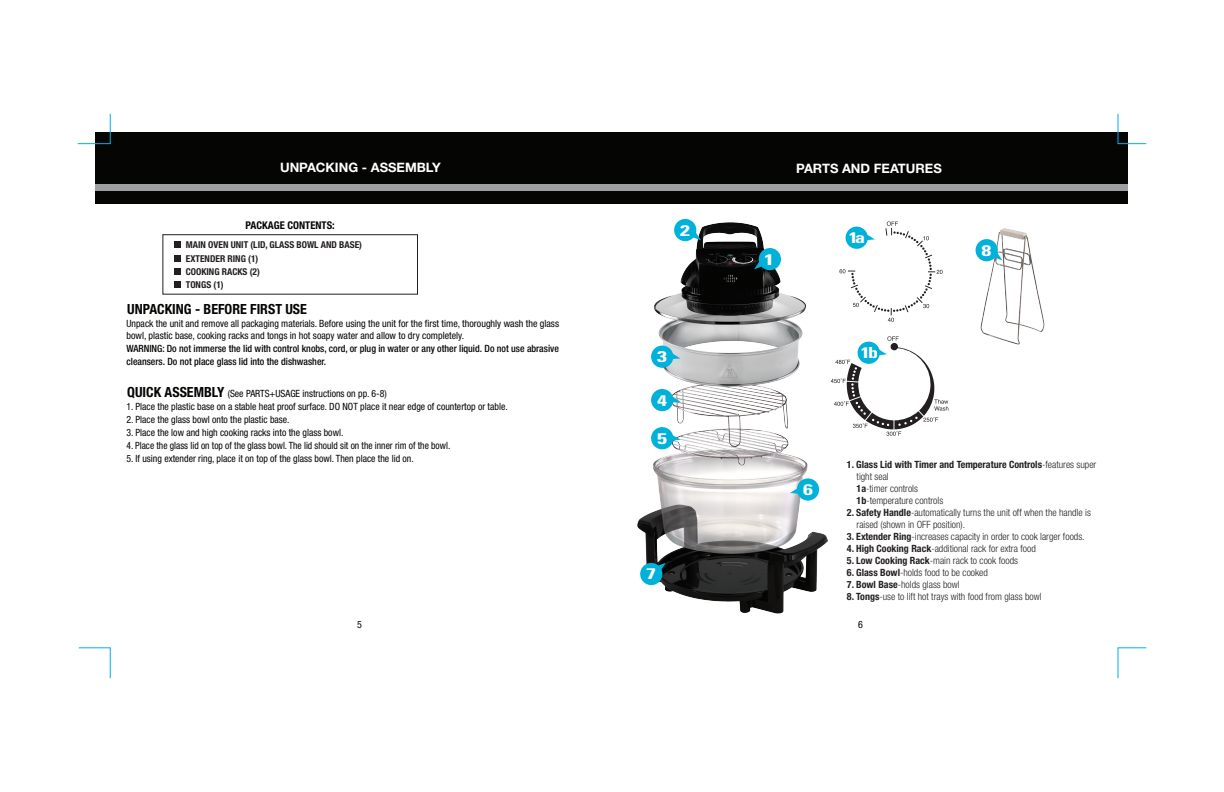
<style>
.page{position:relative;width:1224px;height:792px;background:#fff}
.page>*{position:absolute;margin:0;border:0;box-sizing:border-box;transform-origin:0 0}
.t1{font:700 condensed 15.3px "Univers";color:#fff;scale:1.46 1}
.t2{font:700 condensed 15.3px "Univers";color:#fff;scale:1.32 1}
.t3{font:700 condensed 14px "Helvetica Neue";color:#050504}
.t4{font:700 13px "Helvetica Neue";color:#fff}
.t5{font:700 condensed 10.7px "Helvetica Neue";color:#050504}
.t6{font:condensed 10px/12px "Helvetica Neue";color:#050504}
.t7{font:300 condensed 10px/12px "Helvetica Neue";color:#231f20}
.t8{font:500 condensed 10px/13px "Helvetica Neue";color:#050504}
.t9{font:condensed 10px "Helvetica Neue";color:#050504;scale:.95 1}
.t10{font:700 condensed 9.5px/13.5px "Helvetica Neue";color:#231f20}
.s1{font-weight:700;font-size:14px}
.s2{font-weight:700}
</style>
<div class="page">
<div style="left:96px;top:132px;width:1032px;height:56px;background:#050504"></div>
<div style="left:96px;top:184px;width:1032px;height:16px;background:#9d9fa2"></div>
<div style="left:96px;top:191px;width:1032px;height:13px;background:#050504"></div>
<svg style="left:174px;top:242px;width:6px;height:6px"></svg>
<svg style="left:174px;top:255px;width:6px;height:6px"></svg>
<svg style="left:174px;top:269px;width:6px;height:6px"></svg>
<svg style="left:174px;top:282px;width:6px;height:6px"></svg>
<div style="left:162px;top:234px;width:256px;height:61px;border:1px solid #231f20"></div>
<img style="left:975px;top:228px;width:70px;height:117px">
<div style="left:976px;top:239px;width:22px;height:22px;background:#00b1d9;border-radius:50%"></div>
<svg style="left:993px;top:252px;width:9px;height:8px"></svg>
<img style="left:637px;top:219px;width:191px;height:395px">
<div style="left:797px;top:478px;width:22px;height:23px;background:#00b1d9;border-radius:50%"></div>
<svg style="left:790px;top:488px;width:8px;height:6px"></svg>
<div style="left:651px;top:346px;width:22px;height:22px;background:#00b1d9;border-radius:50%"></div>
<svg style="left:672px;top:353px;width:8px;height:6px"></svg>
<div style="left:651px;top:389px;width:22px;height:22px;background:#00b1d9;border-radius:50%"></div>
<svg style="left:673px;top:397px;width:7px;height:6px"></svg>
<div style="left:651px;top:427px;width:22px;height:22px;background:#00b1d9;border-radius:50%"></div>
<svg style="left:673px;top:435px;width:7px;height:6px"></svg>
<div style="left:759px;top:248px;width:22px;height:22px;background:#00b1d9;border-radius:50%"></div>
<svg style="left:754px;top:261px;width:10px;height:8px"></svg>
<div style="left:640px;top:563px;width:22px;height:22px;background:#00b1d9;border-radius:50%"></div>
<svg style="left:656px;top:563px;width:10px;height:8px"></svg>
<div style="left:674px;top:219px;width:22px;height:22px;background:#00b1d9;border-radius:50%"></div>
<svg style="left:692px;top:232px;width:9px;height:8px"></svg>
<svg style="left:840px;top:221px;width:103px;height:101px"></svg>
<svg style="left:831px;top:336px;width:117px;height:100px"></svg>
<svg style="left:77px;top:113px;width:34px;height:32px"></svg>
<svg style="left:78px;top:647px;width:33px;height:32px"></svg>
<svg style="left:1117px;top:647px;width:30px;height:32px"></svg>
<svg style="left:1117px;top:113px;width:30px;height:32px"></svg>
<p class="t4" style="left:280px;top:159px;width:162px">UNPACKING - ASSEMBLY</p>
<p class="t5" style="left:246px;top:219px;width:91px">PACKAGE CONTENTS:</p>
<p class="t10" style="left:186px;top:238px;width:178px">MAIN OVEN UNIT (LID, GLASS BOWL AND BASE)<br>EXTENDER RING (1)<br>COOKING RACKS (2)<br>TONGS (1)</p>
<p class="t3" style="left:127px;top:301px;width:181px">UNPACKING - BEFORE FIRST USE</p>
<p class="t6" style="left:126px;top:318px;width:434px">Unpack the unit and remove all packaging materials. Before using the unit for the first time, thoroughly wash the glass bowl, plastic base, cooking racks and tongs in hot soapy water and allow to dry completely.</p>
<p class="t8" style="left:126px;top:342px;width:434px">WARNING: Do not immerse the lid with control knobs, cord, or plug in water or any other liquid. Do not use abrasive cleansers. Do not place glass lid into the dishwasher.</p>
<p class="t6" style="left:127px;top:387px;width:261px"><span class="s1">QUICK ASSEMBLY</span> (See PARTS+USAGE instructions on pp. 6-8)</p>
<p class="t6" style="left:126px;top:401px;width:383px">1. Place the plastic base on a stable heat proof surface. DO NOT place it near edge of countertop or table.</p>
<p class="t6" style="left:126px;top:414px;width:165px">2. Place the glass bowl onto the plastic base.</p>
<p class="t6" style="left:126px;top:427px;width:218px">3. Place the low and high cooking racks into the glass bowl.</p>
<p class="t9" style="left:126px;top:440px;width:342px">4. Place the glass lid on top of the glass bowl. The lid should sit on the inner rim of the bowl.</p>
<p class="t6" style="left:126px;top:453px;width:289px">5. If using extender ring, place it on top of the glass bowl. Then place the lid on.</p>
<p class="t6" style="left:357px;top:619px;width:6px">5</p>
<p class="t1" style="left:680px;top:221px;width:8px">2</p>
<p class="t1" style="left:657px;top:347px;width:8px">3</p>
<p class="t1" style="left:657px;top:391px;width:8px">4</p>
<p class="t1" style="left:657px;top:429px;width:8px">5</p>
<p class="t1" style="left:646px;top:565px;width:8px">7</p>
<p class="t1" style="left:764px;top:250px;width:8px">1</p>
<p class="t4" style="left:796px;top:161px;width:147px">PARTS AND FEATURES</p>
<p class="t2" style="left:849px;top:228px;width:14px">1a</p>
<p class="t2" style="left:861px;top:343px;width:15px">1b</p>
<p class="t1" style="left:982px;top:241px;width:8px">8</p>
<p class="t1" style="left:803px;top:480px;width:8px">6</p>
<p class="t7" style="left:857px;top:458px;width:241px;text-indent:-10px"><span class="s2">1. Glass Lid with Timer and Temperature Controls</span>-features super tight seal<br><span class="s2">1a</span>-timer controls<br><span class="s2">1b</span>-temperature controls</p>
<p class="t7" style="left:857px;top:506px;width:236px;text-indent:-10px"><span class="s2">2. Safety Handle</span>-automatically turns the unit off when the handle is raised (shown in OFF position).</p>
<p class="t7" style="left:847px;top:530px;width:239px"><span class="s2">3. Extender Ring</span>-increases capacity in order to cook larger foods.</p>
<p class="t7" style="left:847px;top:542px;width:190px"><span class="s2">4. High Cooking Rack</span>-additional rack for extra food</p>
<p class="t7" style="left:847px;top:554px;width:173px"><span class="s2">5. Low Cooking Rack</span>-main rack to cook foods</p>
<p class="t7" style="left:847px;top:566px;width:143px"><span class="s2">6. Glass Bowl</span>-holds food to be cooked</p>
<p class="t7" style="left:847px;top:578px;width:114px"><span class="s2">7. Bowl Base</span>-holds glass bowl</p>
<p class="t7" style="left:847px;top:590px;width:196px"><span class="s2">8. Tongs</span>-use to lift hot trays with food from glass bowl</p>
<p class="t6" style="left:858px;top:619px;width:6px">6</p>
</div>
